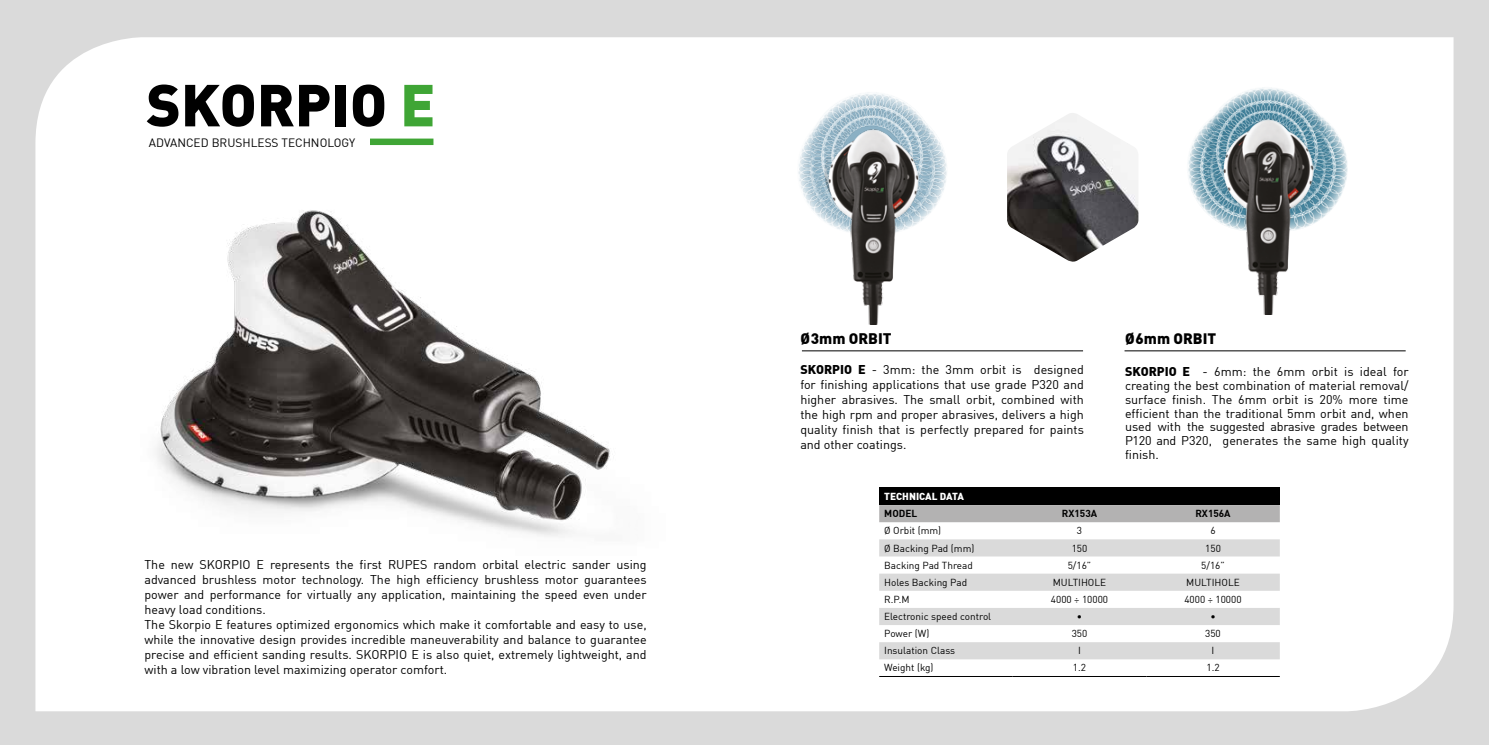
<style>
.page{position:relative;width:1489px;height:745px;background:#fff}
.page>*{position:absolute;margin:0;border:0;box-sizing:border-box;transform-origin:0 0}
.t1{font:900 58.25px "DIN";color:#000}
.t2{font:900 15px "DIN";color:#000}
.t3{font:900 15px "DIN Pro";color:#000}
.t4{font:12.5px/15px "DIN";color:#000;text-align:justify}
.t5{font:11.88px "DIN";color:#000}
.t6{font:10px "DIN";color:#000}
.t7{font:900 10px/17.1px "DIN";color:#fff}
.t8{font:700 10px "DIN";color:#000}
.s1{color:#3fa535}
.s2{font-weight:900}
.s3{font-family:"DIN Pro"}
.s4{font-family:"Minion Pro";font-weight:400;color:#000}
.s5{font-weight:700;color:#000}
</style>
<div class="page">
<div style="left:0;top:0;width:1488px;height:744px;background:#dadada"></div>
<div style="left:35px;top:37px;width:1418px;height:673px;background:#fff"></div>
<img style="left:76px;top:190px;width:618px;height:373px">
<svg style="left:1002px;top:109px;width:140px;height:157px;background:#a5a4a4"></svg>
<img style="left:807px;top:91px;width:128px;height:129px;border-radius:64px">
<img style="left:794px;top:107px;width:171px;height:217px">
<img style="left:1202px;top:87px;width:128px;height:128px;border-radius:64px">
<img style="left:1189px;top:97px;width:171px;height:218px">
<div style="left:370px;top:138px;width:63px;height:7px;background:#3fa535"></div>
<div style="left:879px;top:487px;width:400px;height:17px;background:#000"></div>
<div style="left:879px;top:504px;width:400px;height:18px;background:#b3b2b2"></div>
<svg style="left:879px;top:539px;width:400px;height:120px"></svg>
<hr style="left:879px;top:675px;width:133px;height:1px;background:#000">
<hr style="left:1012px;top:675px;width:134px;height:1px;background:#000">
<hr style="left:1146px;top:675px;width:133px;height:1px;background:#000">
<hr style="left:801px;top:350px;width:281px;height:1px;background:#000">
<hr style="left:1124px;top:350px;width:281px;height:1px;background:#000">
<h1 class="t1" style="left:146px;top:66px;width:290px">SKORPIO <span class="s1">E</span></h1>
<p class="t5" style="left:149px;top:135px;width:208px">ADVANCED BRUSHLESS TECHNOLOGY</p>
<p class="t4" style="left:144px;top:556px;width:504px;text-align:left">The new SKORPIO E represents the first RUPES random orbital electric sander using advanced brushless motor technology. The high efficiency brushless motor guarantees power and performance for virtually any application, maintaining the speed even under heavy load conditions.<br>The Skorpio E features optimized ergonomics which make it comfortable and easy to use, while the innovative design provides incredible maneuverability and balance to guarantee precise and efficient sanding results. SKORPIO E is also quiet, extremely lightweight, and with a low vibration level maximizing operator comfort.</p>
<p class="t2" style="left:800px;top:328px;width:93px">Ø 3mm ORBIT</p>
<p class="t4" style="left:800px;top:362px;width:285px"><span class="s2">SKORPIO E</span> <span class="s3">-</span> 3mm: the 3mm orbit is designed for finishing applications that use grade P320 and higher abrasives. The small orbit, combined with the high rpm and proper abrasives, delivers a high quality finish that is perfectly prepared for paints and other coatings.</p>
<p class="t3" style="left:1124px;top:326px;width:93px">Ø 6mm ORBIT</p>
<p class="t4" style="left:1124px;top:364px;width:285px;line-height:13.8px"><span class="s2">SKORPIO E</span> <span class="s3">-</span> 6mm: the 6mm orbit is ideal for creating the best combination of material removal/ surface finish. The 6mm orbit is 20% more time efficient than the traditional 5mm orbit and, when used with the suggested abrasive grades between P120 and P320, generates the same high quality finish.</p>
<p class="t7" style="left:884px;top:487px;width:114px">TECHNICAL DATA<span class="s4">ONSAA<br></span><span class="s5">MODEL</span></p>
<p class="t8" style="left:1061px;top:506px;width:37px">RX153A</p>
<p class="t8" style="left:1195px;top:506px;width:37px">RX156A</p>
<p class="t6" style="left:884px;top:524px;width:59px">Ø Orbit (mm)</p>
<p class="t6" style="left:1076px;top:524px;width:7px">3</p>
<p class="t6" style="left:1210px;top:524px;width:7px">6</p>
<p class="t6" style="left:884px;top:541px;width:92px">Ø Backing Pad (mm)</p>
<p class="t6" style="left:1071px;top:541px;width:17px">150</p>
<p class="t6" style="left:1205px;top:541px;width:17px">150</p>
<p class="t6" style="left:884px;top:558px;width:90px">Backing Pad Thread</p>
<p class="t6" style="left:1067px;top:558px;width:25px">5/16”</p>
<p class="t6" style="left:1201px;top:558px;width:25px">5/16”</p>
<p class="t6" style="left:884px;top:575px;width:84px">Holes Backing Pad</p>
<p class="t6" style="left:1052px;top:575px;width:55px">MULTIHOLE</p>
<p class="t6" style="left:1186px;top:575px;width:55px">MULTIHOLE</p>
<p class="t6" style="left:884px;top:592px;width:27px">R.P.M</p>
<p class="t6" style="left:1050px;top:592px;width:59px">4000 ÷ 10000</p>
<p class="t6" style="left:1184px;top:592px;width:59px">4000 ÷ 10000</p>
<p class="t6" style="left:884px;top:609px;width:109px">Electronic speed control</p>
<p class="t6" style="left:1076px;top:609px;width:7px">•</p>
<p class="t6" style="left:1210px;top:609px;width:7px">•</p>
<p class="t6" style="left:884px;top:627px;width:47px">Power (W)</p>
<p class="t6" style="left:1071px;top:627px;width:17px">350</p>
<p class="t6" style="left:1205px;top:627px;width:17px">350</p>
<p class="t6" style="left:884px;top:644px;width:72px">Insulation Class</p>
<p class="t6" style="left:1078px;top:644px;width:4px">I</p>
<p class="t6" style="left:1211px;top:644px;width:4px">I</p>
<p class="t6" style="left:884px;top:661px;width:51px">Weight (kg)</p>
<p class="t6" style="left:1072px;top:661px;width:15px">1.2</p>
<p class="t6" style="left:1206px;top:661px;width:15px">1.2</p>
</div>
